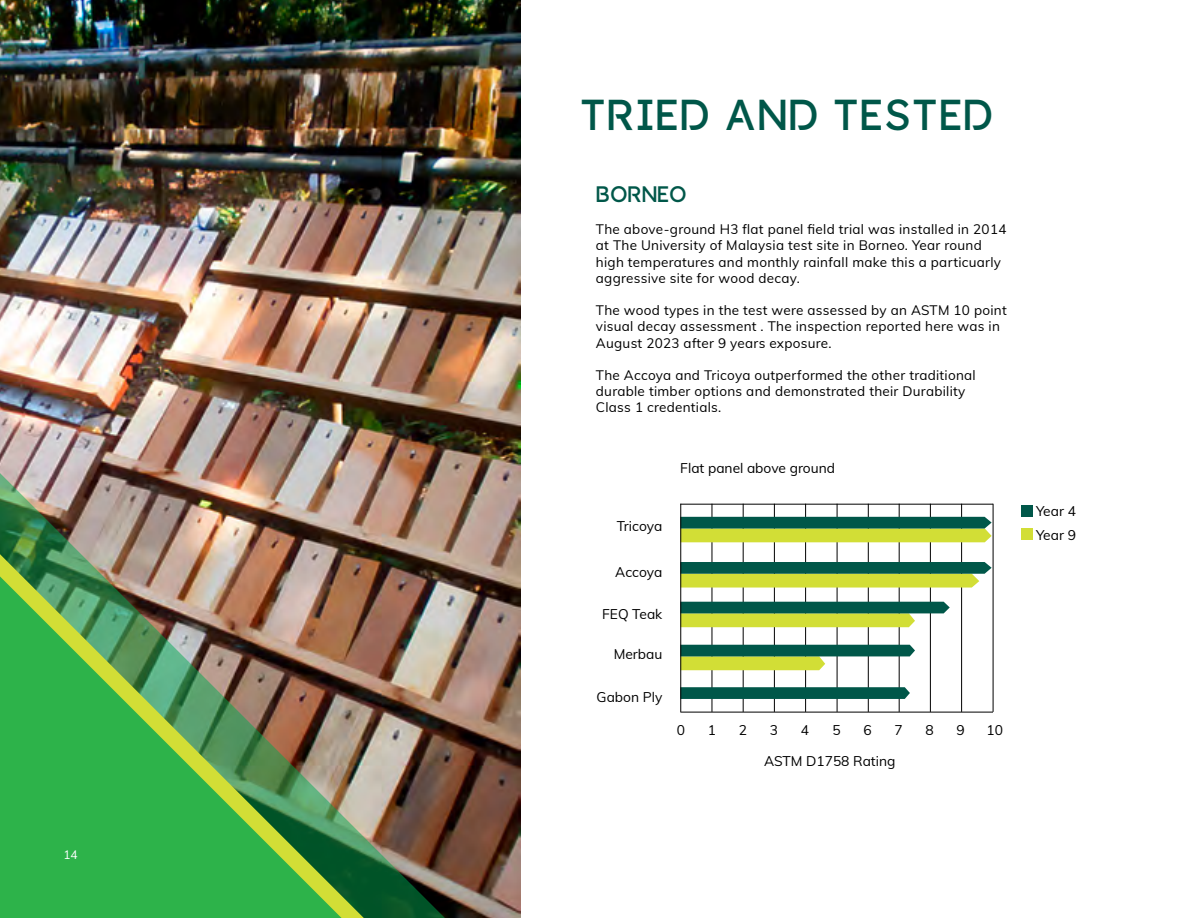
<style>
.page{position:relative;width:1188px;height:918px;background:#fff}
.page>*{position:absolute;margin:0;border:0;box-sizing:border-box;transform-origin:0 0}
.t1{font:43.35px "Accoya Display";letter-spacing:.02em;color:#005749}
.t2{font:22.5px "Accoya Display";letter-spacing:-.01em;color:#005749}
.t3{font:13.8px/23.4px "Muli";color:#000}
.t4{font:13.5px/16.2px "Muli";letter-spacing:.02em;color:#000}
.t5{font:12px "Muli";color:#fff}
</style>
<div class="page">
<img style="left:0;top:0;width:520px;height:918px">
<img style="left:0;top:451px;width:470px;height:467px">
<img style="left:0;top:554px;width:364px;height:364px">
<img style="left:0;top:576px;width:342px;height:342px">
<hr style="left:712px;top:504px;width:1px;height:208px;background:#000">
<hr style="left:743px;top:504px;width:1px;height:208px;background:#000">
<hr style="left:899px;top:504px;width:1px;height:208px;background:#000">
<hr style="left:837px;top:504px;width:1px;height:208px;background:#000">
<hr style="left:993px;top:504px;width:1px;height:208px;background:#000">
<hr style="left:774px;top:504px;width:1px;height:208px;background:#000">
<hr style="left:930px;top:504px;width:1px;height:208px;background:#000">
<hr style="left:868px;top:504px;width:1px;height:208px;background:#000">
<hr style="left:805px;top:504px;width:1px;height:208px;background:#000">
<hr style="left:961px;top:504px;width:1px;height:208px;background:#000">
<hr style="left:680px;top:712px;width:313px;height:1px;background:#000">
<hr style="left:680px;top:504px;width:313px;height:1px;background:#000">
<svg style="left:681px;top:517px;width:311px;height:25px;background:#73a042"></svg>
<svg style="left:681px;top:562px;width:311px;height:26px;background:#76a349"></svg>
<svg style="left:681px;top:602px;width:269px;height:25px;background:#76a34f"></svg>
<svg style="left:681px;top:645px;width:234px;height:25px"></svg>
<svg style="left:681px;top:687px;width:229px;height:12px;background:#085c4e"></svg>
<div style="left:1021px;top:505px;width:11px;height:11px;background:#005749"></div>
<div style="left:1021px;top:528px;width:11px;height:12px;background:#d2de36"></div>
<hr style="left:680px;top:504px;width:1px;height:208px;background:#000">
<p class="t5" style="left:63px;top:846px;width:16px">14</p>
<p class="t1" style="left:580px;top:90px;width:415px">TRIED AND TESTED</p>
<p class="t2" style="left:596px;top:181px;width:92px">BORNEO</p>
<p class="t4" style="left:596px;top:221px;width:412px">The above-ground H3 flat panel field trial was installed in 2014 at The University of Malaysia test site in Borneo. Year round high temperatures and monthly rainfall make this a particuarly aggressive site for wood decay.</p>
<p class="t4" style="left:596px;top:302px;width:412px">The wood types in the test were assessed by an ASTM 10 point visual decay assessment . The inspection reported here was in<br>August 2023 after 9 years exposure.</p>
<p class="t4" style="left:596px;top:366px;width:381px">The Accoya and Tricoya outperformed the other traditional durable timber options and demonstrated their Durability<br>Class 1 credentials.</p>
<p class="t3" style="left:680px;top:456px;width:156px">Flat panel above ground</p>
<p class="t3" style="left:617px;top:514px;width:47px">Tricoya</p>
<p class="t3" style="left:615px;top:559px;width:49px">Accoya</p>
<p class="t3" style="left:602px;top:601px;width:62px">FEQ Teak</p>
<p class="t3" style="left:614px;top:641px;width:50px">Merbau</p>
<p class="t3" style="left:597px;top:684px;width:67px">Gabon Ply</p>
<p class="t3" style="left:677px;top:718px;width:10px">0</p>
<p class="t3" style="left:708px;top:718px;width:10px">1</p>
<p class="t3" style="left:739px;top:718px;width:10px">2</p>
<p class="t3" style="left:770px;top:718px;width:10px">3</p>
<p class="t3" style="left:801px;top:718px;width:10px">4</p>
<p class="t3" style="left:833px;top:718px;width:10px">5</p>
<p class="t3" style="left:864px;top:718px;width:10px">6</p>
<p class="t3" style="left:895px;top:718px;width:10px">7</p>
<p class="t3" style="left:926px;top:718px;width:10px">8</p>
<p class="t3" style="left:957px;top:718px;width:10px">9</p>
<p class="t3" style="left:987px;top:718px;width:18px">10</p>
<p class="t3" style="left:764px;top:749px;width:133px">ASTM D1758 Rating</p>
<p class="t3" style="left:1036px;top:499px;width:41px">Year 4<br>Year 9</p>
</div>
